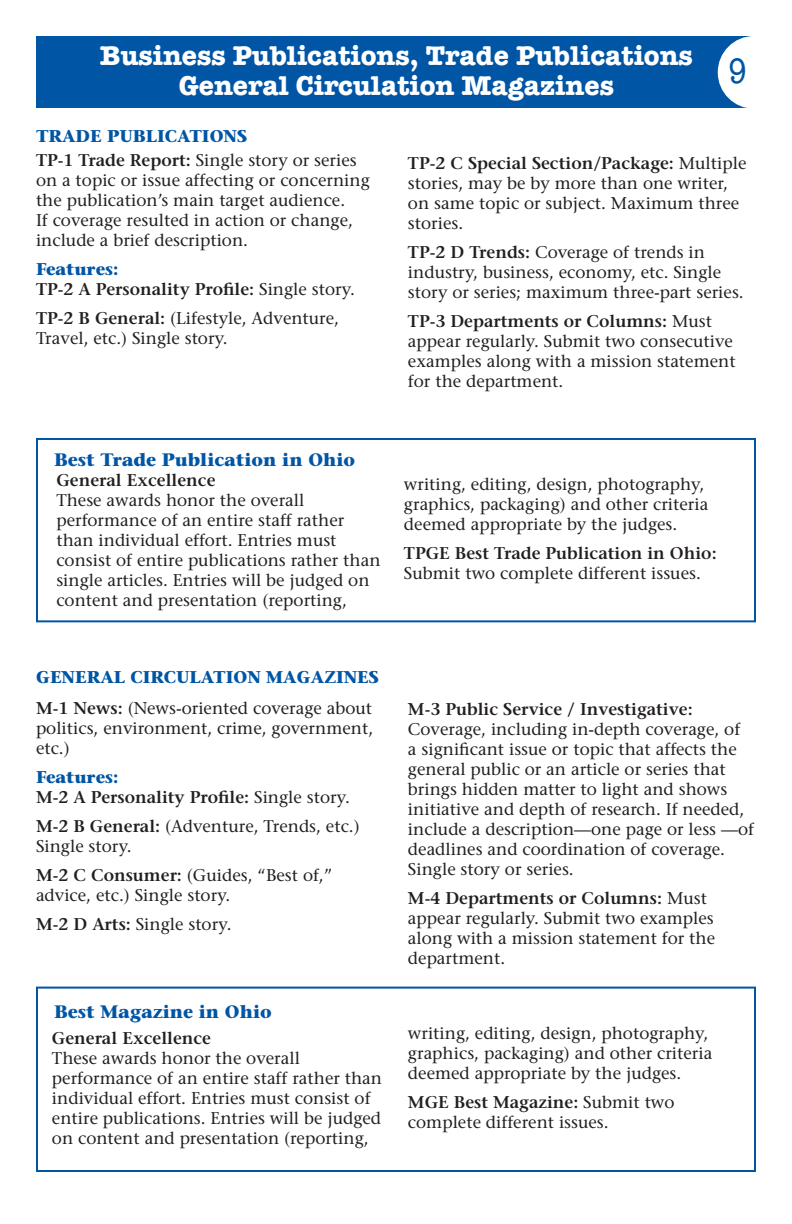
<style>
.page{position:relative;width:792px;height:1224px;background:#fff}
.page>*{position:absolute;margin:0;border:0;box-sizing:border-box;transform-origin:0 0}
.t1{font:condensed 36px "American Typewriter";color:#0155a5}
.t2{font:700 28px/30px "American Typewriter";color:#fff;text-align:center}
.t3{font:700 18px "Stone Serif";color:#0155a5}
.t4{font:17px/20px "Stone Serif";color:#231f20}
.t5{font:600 17px/20px "Stone Serif";color:#231f20}
.t6{font:700 17px/31px "Stone Serif";color:#0155a5}
.s1{font-weight:600}
.s2{font-weight:700;color:#0155a5}
.s3{font-weight:400}
.s4{font-weight:600;color:#231f20}
.s5{font-weight:400;color:#231f20}
</style>
<div class="page">
<div style="left:36px;top:36px;width:720px;height:72px;background:#0155a5"></div>
<div style="left:719px;top:37px;width:70px;height:71px;background:#fff;border-radius:50%"></div>
<div style="left:718px;top:36px;width:72px;height:73px;border:2px solid #fff;border-radius:50%"></div>
<div style="left:36px;top:987px;width:720px;height:185px;border:2px solid #0155a5"></div>
<div style="left:36px;top:438px;width:720px;height:184px;border:2px solid #0155a5"></div>
<h2 class="t2" style="left:100px;top:39px;width:595px">Business Publications, Trade Publications<br>General Circulation Magazines</h2>
<p class="t6" style="left:36px;top:120px;width:213px">TRADE PUBLICATIONS</p>
<h1 class="t1" style="left:729px;top:51px;width:20px">9</h1>
<p class="t4" style="left:36px;top:150px;width:335px"><span class="s1">TP-1 Trade Report:</span> Single story or series on a topic or issue affecting or concerning the publication’s main target audience.<br>If coverage resulted in action or change, include a brief description.</p>
<p class="t5" style="left:36px;top:259px;width:320px"><span class="s2">Features:<br></span>TP-2 A Personality Profile: <span class="s3">Single story.</span></p>
<p class="t4" style="left:36px;top:308px;width:305px"><span class="s1">TP-2 B General:</span> (Lifestyle, Adventure,<br>Travel, etc.) Single story.</p>
<p class="t4" style="left:408px;top:153px;width:340px"><span class="s1">TP-2 C Special Section/Package:</span> Multiple stories, may be by more than one writer, on same topic or subject. Maximum three stories.</p>
<p class="t4" style="left:408px;top:242px;width:337px"><span class="s1">TP-2 D Trends:</span> Coverage of trends in industry, business, economy, etc. Single story or series; maximum three-part series.</p>
<p class="t4" style="left:408px;top:311px;width:329px"><span class="s1">TP-3 Departments or Columns:</span> Must appear regularly. Submit two consecutive examples along with a mission statement for the department.</p>
<p class="t3" style="left:54px;top:449px;width:303px">Best Trade Publication in Ohio</p>
<p class="t5" style="left:56px;top:470px;width:161px">General Excellence</p>
<p class="t4" style="left:56px;top:490px;width:326px">These awards honor the overall performance of an entire staff rather than individual effort. Entries must consist of entire publications rather than single articles. Entries will be judged on content and presentation (reporting,</p>
<p class="t4" style="left:404px;top:474px;width:306px">writing, editing, design, photography, graphics, packaging) and other criteria deemed appropriate by the judges.</p>
<p class="t5" style="left:404px;top:543px;width:314px">TPGE Best Trade Publication in Ohio:</p>
<p class="t4" style="left:404px;top:563px;width:298px">Submit two complete different issues.</p>
<p class="t6" style="left:36px;top:661px;width:344px">GENERAL CIRCULATION MAGAZINES<br><span class="s4">M-1 News:</span> <span class="s5">(News-oriented coverage about</span></p>
<p class="t4" style="left:36px;top:718px;width:339px">politics, environment, crime, government, etc.)</p>
<p class="t5" style="left:36px;top:767px;width:315px"><span class="s2">Features:<br></span>M-2 A Personality Profile: <span class="s3">Single story.</span></p>
<p class="t4" style="left:36px;top:816px;width:325px"><span class="s1">M-2 B General:</span> (Adventure, Trends, etc.)<br>Single story.</p>
<p class="t4" style="left:36px;top:865px;width:298px"><span class="s1">M-2 C Consumer:</span> (Guides, “Best of,” advice, etc.) Single story.</p>
<p class="t4" style="left:36px;top:914px;width:197px"><span class="s1">M-2 D Arts:</span> Single story.</p>
<p class="t3" style="left:54px;top:1000px;width:219px">Best Magazine in Ohio</p>
<p class="t5" style="left:52px;top:1028px;width:161px">General Excellence</p>
<p class="t4" style="left:52px;top:1048px;width:332px">These awards honor the overall performance of an entire staff rather than individual effort. Entries must consist of entire publications. Entries will be judged on content and presentation (reporting,</p>
<p class="t5" style="left:408px;top:700px;width:286px">M-3 Public Service / Investigative:</p>
<p class="t4" style="left:408px;top:720px;width:348px">Coverage, including in-depth coverage, of<br>a significant issue or topic that affects the general public or an article or series that brings hidden matter to light and shows initiative and depth of research. If needed, include a description—one page or less —of deadlines and coordination of coverage.<br>Single story or series.</p>
<p class="t4" style="left:408px;top:888px;width:309px"><span class="s1">M-4 Departments or Columns:</span> Must appear regularly. Submit two examples along with a mission statement for the department.</p>
<p class="t4" style="left:408px;top:1023px;width:306px">writing, editing, design, photography, graphics, packaging) and other criteria deemed appropriate by the judges.</p>
<p class="t4" style="left:408px;top:1092px;width:268px"><span class="s1">MGE Best Magazine:</span> Submit two complete different issues.</p>
</div>
